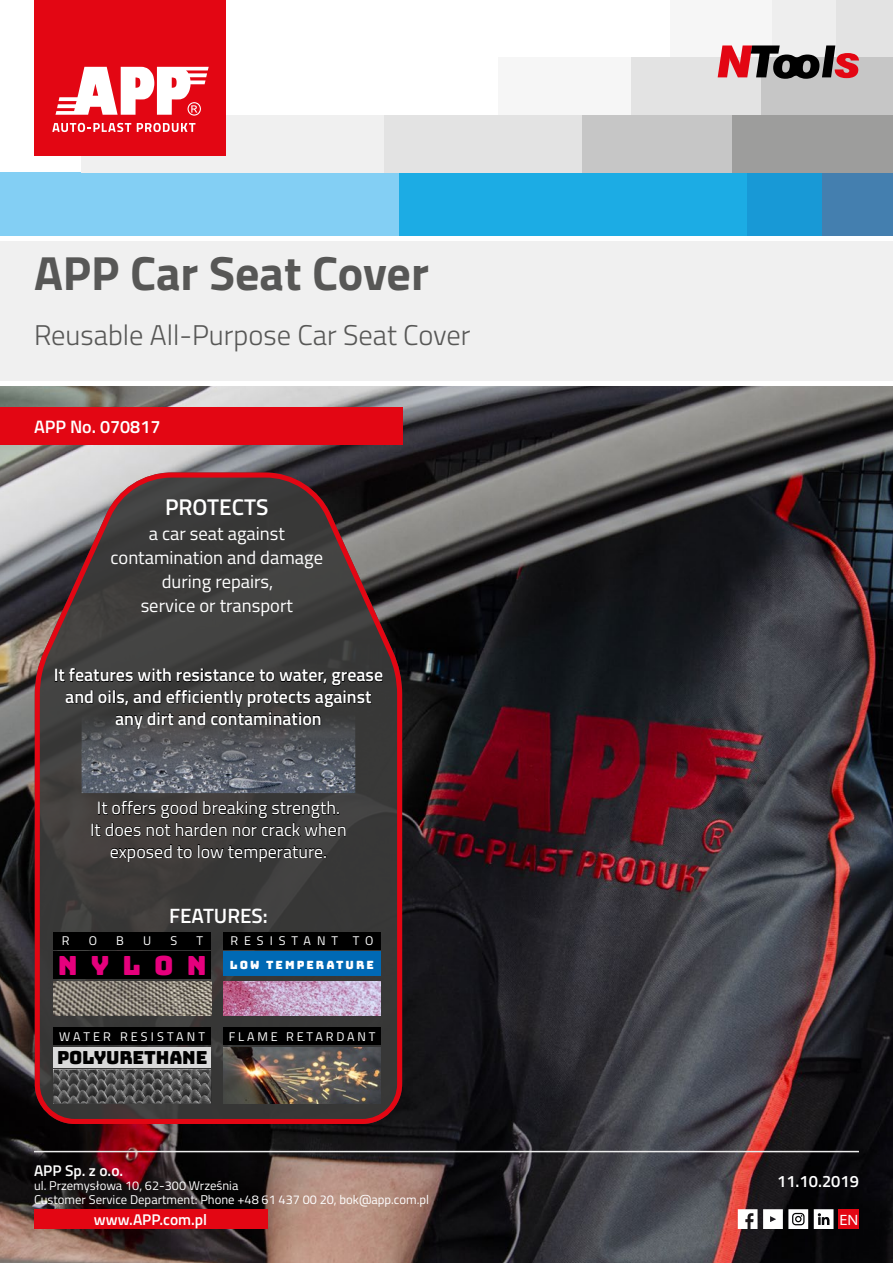
<style>
.page{position:relative;width:893px;height:1263px;background:#fff}
.page>*{position:absolute;margin:0;border:0;box-sizing:border-box;transform-origin:0 0}
.t1{font:700 48px "Titillium";color:#575756}
.t2{font:300 28.5px "Titillium";color:#575756}
.t3{font:26.4px "Bungee";letter-spacing:.5em;color:#e6007d}
.t4{font:600 22.8px "Titillium";color:#fff}
.t5{font:600 20.7px "Titillium";color:#fff}
.t6{font:18.6px/24px "Titillium";color:#fff;text-align:center}
.t7{font:600 18px/21.6px "Titillium";color:#fff;text-align:center}
.t8{font:18px/21.6px "Titillium";color:#fff;text-align:center}
.t9{font:18px "Bungee";letter-spacing:-.01em;color:#000}
.t10{font:600 16.5px "Titillium";color:#fff}
.t11{font:600 15.45px "Titillium";color:#fff}
.t12{font:semi-expanded 15px "Myriad Pro";color:#fff}
.t13{font:12.75px/14.1px "Titillium";color:#fff}
.t14{font:12.6px "Titillium";letter-spacing:.25em;color:#fff}
.t15{font:12.6px "Titillium";letter-spacing:.225em;color:#fff}
.t16{font:12.6px "Titillium";letter-spacing:.475em;color:#fff}
.t17{font:11.25px "Bungee";letter-spacing:.18em;color:#fff}
</style>
<div class="page">
<div style="left:727px;top:172px;width:97px;height:64px;background:#1899d6"></div>
<div style="left:398px;top:172px;width:348px;height:64px;background:#1cace4"></div>
<div style="left:0;top:172px;width:399px;height:64px;background:#83cff4"></div>
<div style="left:830px;top:0;width:63px;height:57px;background:#e3e3e3"></div>
<div style="left:746px;top:0;width:90px;height:57px;background:#eee"></div>
<div style="left:670px;top:0;width:101px;height:57px;background:#f6f6f6"></div>
<div style="left:761px;top:57px;width:132px;height:58px;background:#c6c6c6"></div>
<div style="left:629px;top:57px;width:132px;height:58px;background:#e3e3e3"></div>
<div style="left:499px;top:57px;width:132px;height:58px;background:#f6f6f6"></div>
<div style="left:822px;top:172px;width:71px;height:64px;background:#447faf"></div>
<div style="left:732px;top:115px;width:161px;height:57px;background:#9d9d9c"></div>
<div style="left:383px;top:115px;width:205px;height:57px;background:#e3e3e3"></div>
<div style="left:81px;top:115px;width:302px;height:57px;background:#f0f0f0"></div>
<div style="left:583px;top:115px;width:149px;height:57px;background:#c6c6c6"></div>
<div style="left:35px;top:0;width:191px;height:156px;background:#e30613"></div>
<svg style="left:52px;top:123px;width:79px;height:9px"></svg>
<svg style="left:137px;top:123px;width:58px;height:9px"></svg>
<svg style="left:55px;top:67px;width:154px;height:49px"></svg>
<img style="left:0;top:386px;width:893px;height:877px">
<div style="left:0;top:236px;width:893px;height:146px;background:#f0f0f0"></div>
<hr style="left:0;top:236px;width:893px;height:4px;background:#fff">
<div style="left:0;top:407px;width:403px;height:37px;background:#e30613"></div>
<svg style="left:718px;top:45px;width:141px;height:34px"></svg>
<svg style="left:738px;top:1209px;width:19px;height:20px"></svg>
<svg style="left:763px;top:1209px;width:45px;height:20px"></svg>
<svg style="left:814px;top:1209px;width:19px;height:20px"></svg>
<div style="left:838px;top:1209px;width:21px;height:20px;background:#e30613"></div>
<hr style="left:34px;top:1151px;width:825px;height:1px;background:#ededed">
<svg style="left:35px;top:472px;width:367px;height:652px;background:#4b4244"></svg>
<div style="left:34px;top:1209px;width:233px;height:20px;background:#e30613"></div>
<h1 class="t1" style="left:34px;top:237px;width:396px">APP Car Seat Cover</h1>
<h2 class="t2" style="left:34px;top:314px;width:438px">Reusable All-Purpose Car Seat Cover</h2>
<p class="t7" style="left:34px;top:415px;width:128px">APP No. 070817</p>
<p class="t4" style="left:165px;top:490px;width:105px">PROTECTS</p>
<p class="t6" style="left:111px;top:520px;width:214px">a car seat against contamination and damage during repairs,<br>service or transport</p>
<p class="t7" style="left:54px;top:663px;width:331px">It features with resistance to water, grease and oils, and efficiently protects against any dirt and contamination</p>
<p class="t8" style="left:90px;top:796px;width:258px">It offers good breaking strength.<br>It does not harden nor crack when exposed to low temperature.</p>
<p class="t5" style="left:169px;top:901px;width:100px">FEATURES:</p>
<p class="t14" style="left:62px;top:932px;width:9px">R</p>
<p class="t14" style="left:89px;top:932px;width:10px">O</p>
<p class="t14" style="left:116px;top:932px;width:9px">B</p>
<p class="t14" style="left:143px;top:932px;width:10px">U</p>
<p class="t14" style="left:170px;top:932px;width:8px">S</p>
<p class="t14" style="left:196px;top:932px;width:8px">T</p>
<h3 class="t3" style="left:58px;top:951px;width:151px">NYLON</h3>
<p class="t14" style="left:59px;top:1027px;width:147px">WATER RESISTANT</p>
<p class="t9" style="left:57px;top:1047px;width:152px">POLYURETHANE</p>
<p class="t16" style="left:230px;top:932px;width:145px">RESISTANT TO</p>
<p class="t17" style="left:230px;top:958px;width:146px">LOW TEMPERATURE</p>
<p class="t15" style="left:229px;top:1027px;width:148px">FLAME RETARDANT</p>
<p class="t11" style="left:34px;top:1159px;width:91px">APP Sp. z o.o.</p>
<p class="t13" style="left:34px;top:1178px;width:397px">ul. Przemysłowa 10, 62-300 Września<br>Customer Service Department: Phone +48 61 437 00 20, bok@app.com.pl</p>
<p class="t11" style="left:94px;top:1208px;width:115px">www.APP.com.pl</p>
<p class="t10" style="left:777px;top:1169px;width:83px">11.10.2019</p>
<p class="t12" style="left:839px;top:1210px;width:20px">EN</p>
</div>
